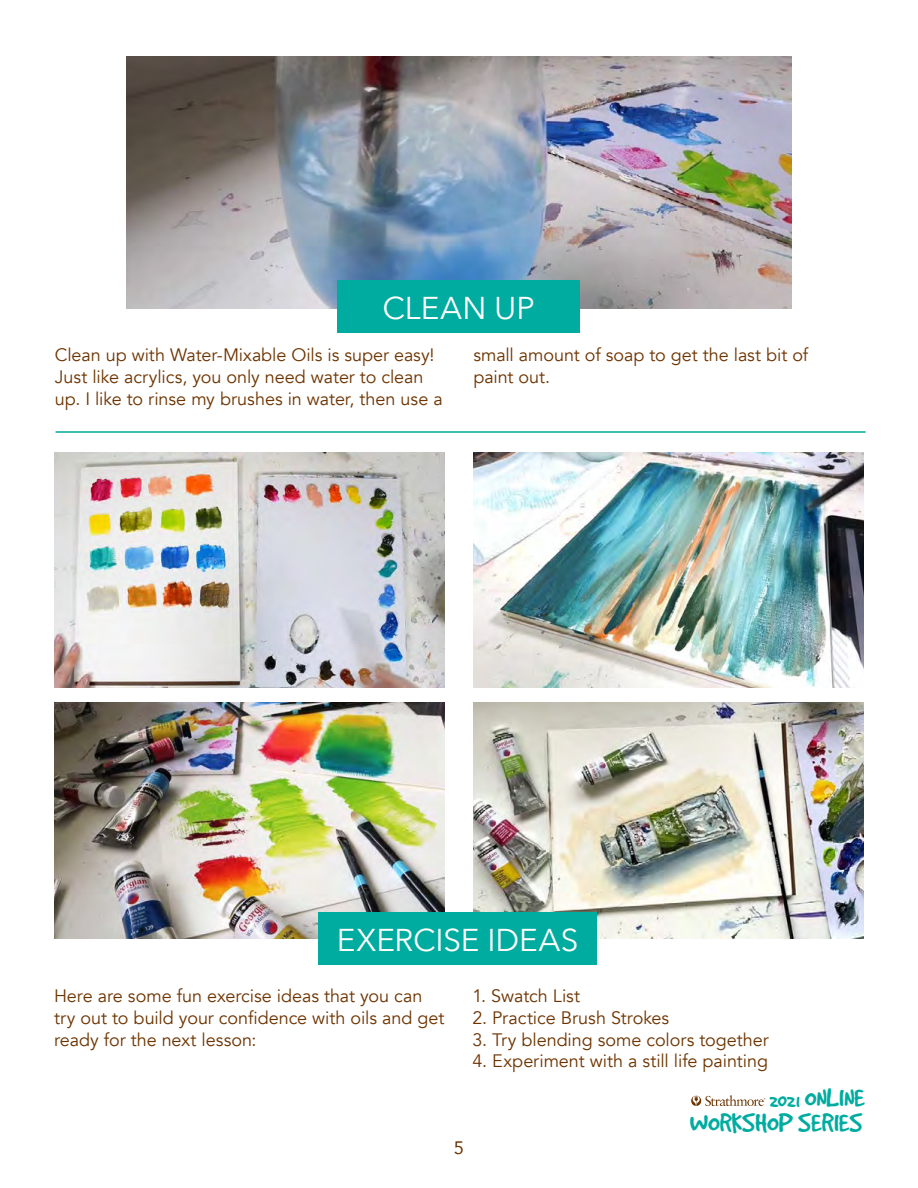
<style>
.page{position:relative;width:918px;height:1188px;background:#fff}
.page>*{position:absolute;margin:0;border:0;box-sizing:border-box;transform-origin:0 0}
.t1{font:31.5px "Avenir Next";letter-spacing:-.005em;color:#fff}
.t2{font:29.55px/24.6px "Good Dog";color:#00aca0;text-align:right}
.t3{font:18px/21.6px "Avenir";letter-spacing:-.005em;color:#6e3400}
.t4{font:18px "Avenir";color:#6e3400}
.s1{font-size:21.45px}
</style>
<div class="page">
<img style="left:55px;top:452px;width:390px;height:236px">
<img style="left:473px;top:453px;width:390px;height:235px">
<img style="left:55px;top:703px;width:390px;height:235px">
<img style="left:473px;top:703px;width:390px;height:235px">
<img style="left:126px;top:56px;width:666px;height:252px">
<hr style="left:56px;top:431px;width:810px;height:2px;background:#00aca0">
<div style="left:338px;top:280px;width:242px;height:53px;background:#00aca0"></div>
<div style="left:318px;top:913px;width:279px;height:52px;background:#00aca0"></div>
<svg style="left:691px;top:1095px;width:75px;height:11px"></svg>
<h1 class="t1" style="left:382px;top:282px;width:154px">CLEAN UP</h1>
<p class="t3" style="left:55px;top:345px;width:389px">Clean up with Water-Mixable Oils is super easy!<br>Just like acrylics, you only need water to clean up. I like to rinse my brushes in water, then use a</p>
<p class="t3" style="left:473px;top:345px;width:336px">small amount of soap to get the last bit of paint out.</p>
<h1 class="t1" style="left:337px;top:914px;width:243px">EXERCISE IDEAS</h1>
<p class="t3" style="left:54px;top:986px;width:392px">Here are some fun exercise ideas that you can try out to build your confidence with oils and get ready for the next lesson:</p>
<p class="t3" style="left:472px;top:986px;width:109px">1. Swatch List</p>
<p class="t3" style="left:472px;top:1007px;width:198px">2. Practice Brush Strokes</p>
<p class="t3" style="left:472px;top:1029px;width:298px">3. Try blending some colors together</p>
<p class="t3" style="left:472px;top:1051px;width:297px">4. Experiment with a still life painting</p>
<p class="t4" style="left:454px;top:1134px;width:12px">5</p>
<h2 class="t2" style="left:690px;top:1085px;width:176px"><span class="s1">2021</span> ONLINE<br>WORKSHOP SERIES</h2>
</div>
